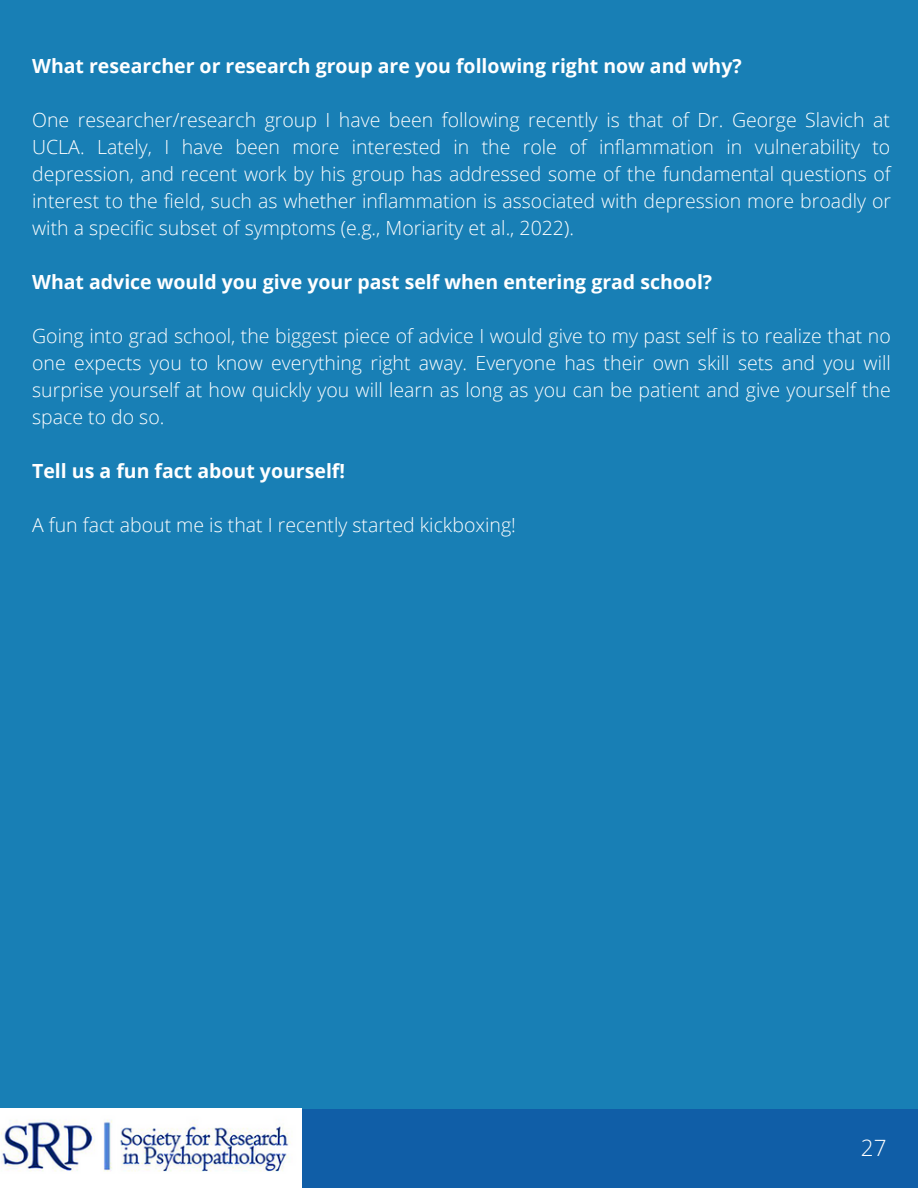
<style>
.page{position:relative;width:918px;height:1188px;background:#187fb5}
.page>*{position:absolute;margin:0;border:0;box-sizing:border-box;transform-origin:0 0}
.t1{font:300 22.5px "Open Sans";color:#fff}
.t2{font:300 19.5px/27px "Open Sans";color:#fff;text-align:justify}
.t3{font:700 19.5px "Open Sans";color:#fff}
</style>
<div class="page">
<div style="left:0;top:1109px;width:918px;height:79px;background:#105ea7"></div>
<img style="left:0;top:1109px;width:302px;height:79px">
<p class="t3" style="left:32px;top:52px;width:711px">What researcher or research group are you following right now and why?</p>
<p class="t2" style="left:32px;top:106px;width:860px">One researcher/research group I have been following recently is that of Dr. George Slavich at UCLA. Lately, I have been more interested in the role of inflammation in vulnerability to depression, and recent work by his group has addressed some of the fundamental questions of interest to the field, such as whether inflammation is associated with depression more broadly or with a specific subset of symptoms (e.g., Moriarity et al., 2022).</p>
<p class="t3" style="left:32px;top:268px;width:682px">What advice would you give your past self when entering grad school?</p>
<p class="t2" style="left:32px;top:322px;width:860px">Going into grad school, the biggest piece of advice I would give to my past self is to realize that no one expects you to know everything right away. Everyone has their own skill sets and you will surprise yourself at how quickly you will learn as long as you can be patient and give yourself the space to do so.</p>
<p class="t3" style="left:32px;top:457px;width:314px">Tell us a fun fact about yourself!</p>
<p class="t2" style="left:32px;top:511px;width:485px">A fun fact about me is that I recently started kickboxing!</p>
<p class="t1" style="left:861px;top:1132px;width:27px">27</p>
</div>
